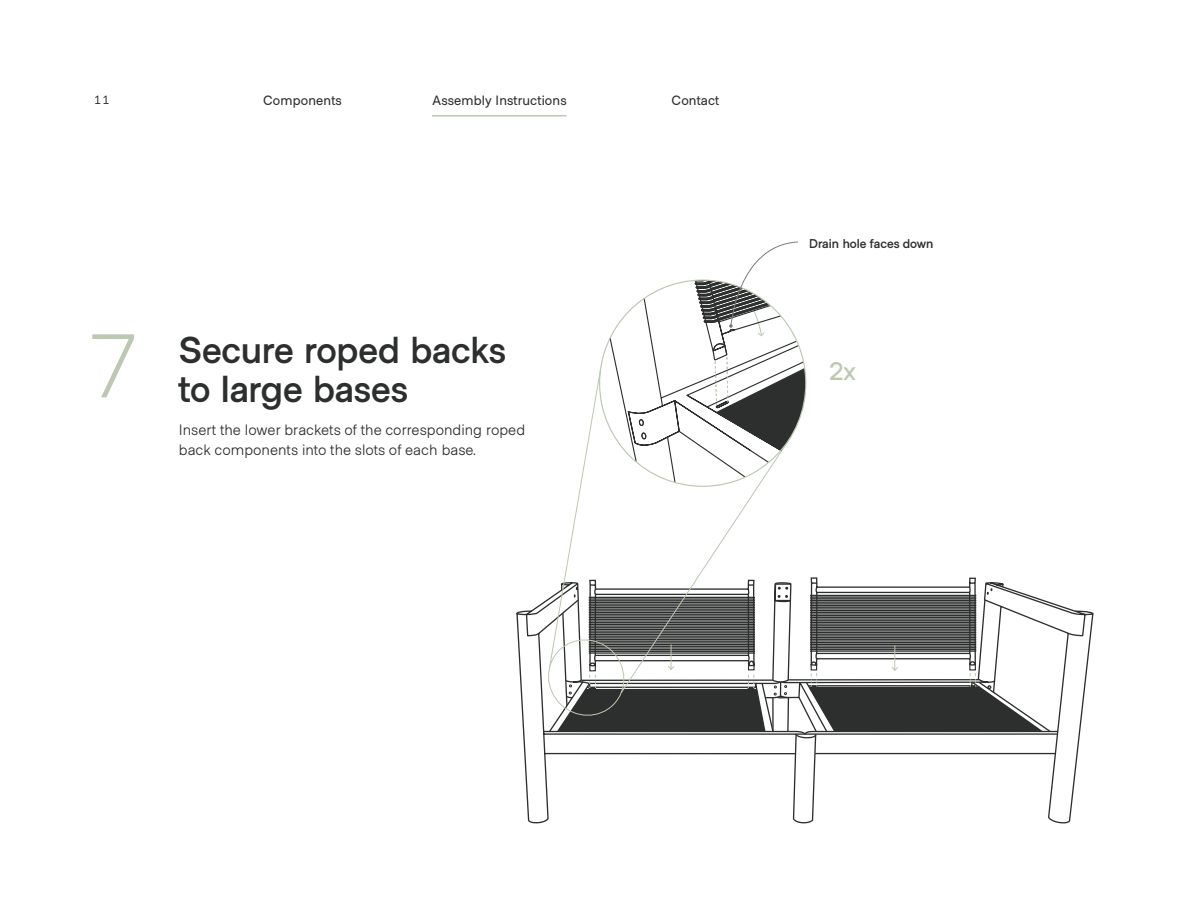
<style>
.page{position:relative;width:1188px;height:918px;background:#fff}
.page>*{position:absolute;margin:0;border:0;box-sizing:border-box;transform-origin:0 0}
.t1{font:300 90px "Metro Sans";color:#bcc8b2}
.t2{font:700 37.5px/39px "Metro Sans";letter-spacing:-.005em;color:#2d2e2e}
.t3{font:600 25.5px "Metro Sans";color:#bcc8b2}
.Steps_-_Paragraph{font:15px/19.5px "Metro Sans";color:#2d2e2e}
.t4{font:500 13.5px "Metro Sans";letter-spacing:.01em;color:#2d2e2e}
.t5{font:700 12.75px "Metro Sans";color:#2d2e2e}
.t6{font:500 12px "Metro Sans";color:#2d2e2e}
</style>
<div class="page">
<hr style="left:432px;top:115px;width:134px;height:2px;background:#bcc8b2">
<svg style="left:1059px;top:605px;width:35px;height:219px"></svg>
<svg style="left:516px;top:603px;width:281px;height:221px"></svg>
<svg style="left:588px;top:755px;width:168px;height:69px"></svg>
<svg style="left:542px;top:241px;width:515px;height:514px"></svg>
<p class="t6" style="left:94px;top:93px;width:16px">11</p>
<p class="t4" style="left:263px;top:92px;width:80px">Components</p>
<p class="t4" style="left:432px;top:92px;width:136px">Assembly Instructions</p>
<p class="t4" style="left:672px;top:92px;width:49px">Contact</p>
<p class="t1" style="left:89px;top:313px;width:49px">7</p>
<p class="t2" style="left:179px;top:334px;width:329px">Secure roped backs to large bases</p>
<p class="Steps_-_Paragraph" style="left:179px;top:422px;width:348px">Insert the lower brackets of the corresponding roped back components into the slots of each base.</p>
<p class="t5" style="left:809px;top:234px;width:126px">Drain hole faces down</p>
<p class="t3" style="left:829px;top:354px;width:28px">2x</p>
</div>
